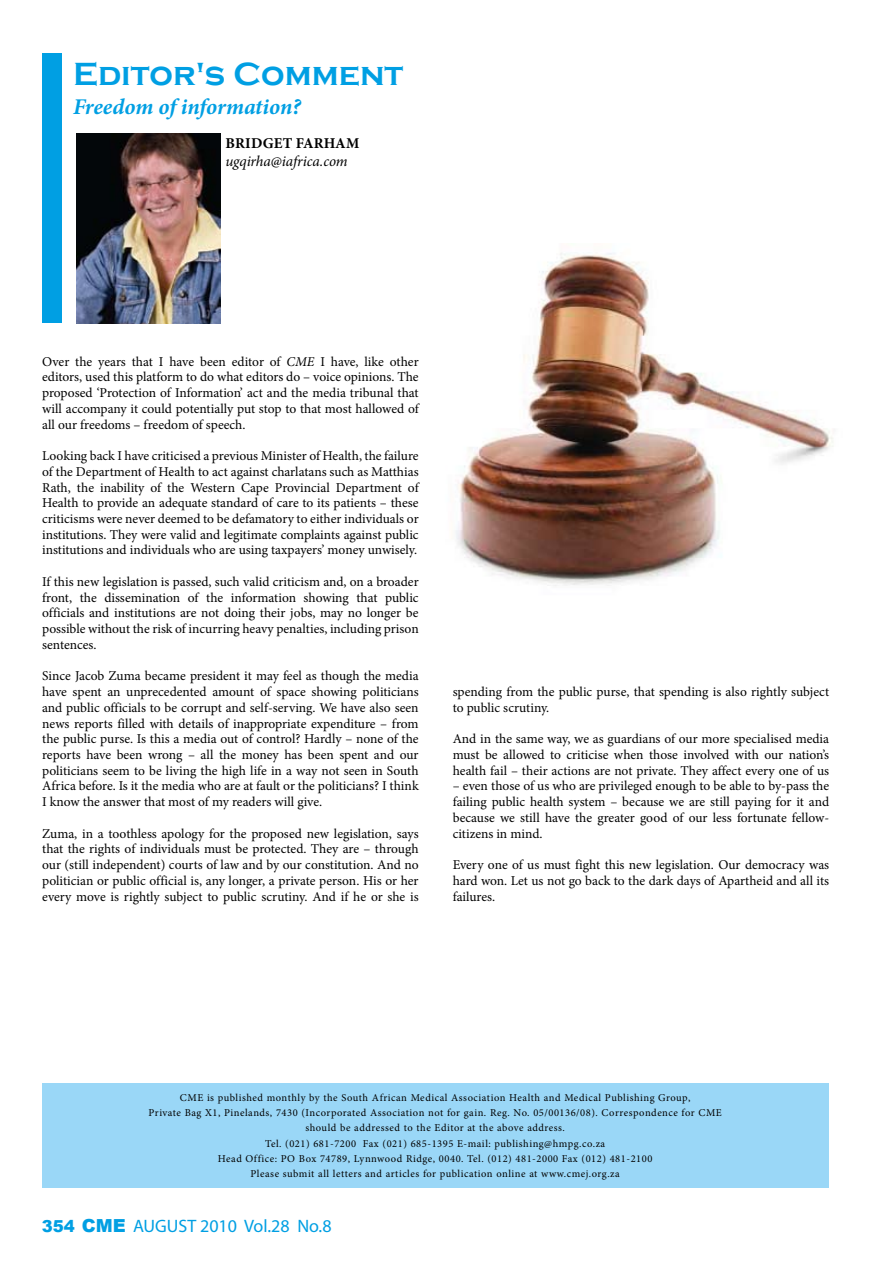
<style>
.page{position:relative;width:893px;height:1263px;background:#fff}
.page>*{position:absolute;margin:0;border:0;box-sizing:border-box;transform-origin:0 0}
.t1{font:700 33px "Copperplate Gothic";color:#009fe3}
.t2{font:italic 700 22.5px "Minion Pro";letter-spacing:-.005em;color:#009fe3}
.t3{font:18px "Myriad";color:#009fe3}
.t4{font:italic 15px "Minion Pro";letter-spacing:-.005em;color:#000}
.t5{font:700 15px "Minion Pro";letter-spacing:.01em;color:#000}
.t6{font:13.5px/15.8px "Minion Pro";color:#000;text-align:justify}
.t7{font:10.5px/15px "Minion Pro";letter-spacing:.05em;color:#000;text-align:center}
.s1{font-style:italic}
.s2{font-family:"Arial";font-weight:900;font-size:16.5px}
.s3{font-family:"Arial";font-weight:900}
</style>
<div class="page">
<div style="left:42px;top:54px;width:20px;height:269px;background:#009fe3"></div>
<img style="left:76px;top:133px;width:144px;height:190px">
<div style="left:42px;top:1083px;width:787px;height:104px;background:#9ad7f7"></div>
<img style="left:456px;top:253px;width:377px;height:333px">
<h1 class="t1" style="left:73px;top:56px;width:332px">Editor's Comment</h1>
<h2 class="t2" style="left:73px;top:91px;width:229px">Freedom of information?</h2>
<p class="t5" style="left:226px;top:133px;width:135px">BRIDGET FARHAM</p>
<p class="t4" style="left:225px;top:151px;width:124px">ugqirha@iafrica.com</p>
<p class="t6" style="left:42px;top:354px;width:378px">Over the years that I have been editor of <span class="s1">CME</span> I have, like other editors, used this platform to do what editors do – voice opinions. The proposed ‘Protection of Information’ act and the media tribunal that will accompany it could potentially put stop to that most hallowed of all our freedoms – freedom of speech.</p>
<p class="t6" style="left:42px;top:448px;width:378px">Looking back I have criticised a previous Minister of Health, the failure of the Department of Health to act against charlatans such as Matthias Rath, the inability of the Western Cape Provincial Department of Health to provide an adequate standard of care to its patients – these criticisms were never deemed to be defamatory to either individuals or institutions. They were valid and legitimate complaints against public institutions and individuals who are using taxpayers’ money unwisely.</p>
<p class="t6" style="left:42px;top:574px;width:378px">If this new legislation is passed, such valid criticism and, on a broader front, the dissemination of the information showing that public officials and institutions are not doing their jobs, may no longer be possible without the risk of incurring heavy penalties, including prison sentences.</p>
<p class="t6" style="left:42px;top:668px;width:378px">Since Jacob Zuma became president it may feel as though the media have spent an unprecedented amount of space showing politicians and public officials to be corrupt and self-serving. We have also seen news reports filled with details of inappropriate expenditure – from the public purse. Is this a media out of control? Hardly – none of the reports have been wrong – all the money has been spent and our politicians seem to be living the high life in a way not seen in South Africa before. Is it the media who are at fault or the politicians? I think I know the answer that most of my readers will give.</p>
<p class="t6" style="left:42px;top:825px;width:378px">Zuma, in a toothless apology for the proposed new legislation, says that the rights of individuals must be protected. They are – through our (still independent) courts of law and by our constitution. And no politician or public official is, any longer, a private person. His or her every move is rightly subject to public scrutiny. And if he or she is</p>
<p class="t6" style="left:453px;top:684px;width:378px">spending from the public purse, that spending is also rightly subject to public scrutiny.</p>
<p class="t6" style="left:453px;top:731px;width:378px">And in the same way, we as guardians of our more specialised media must be allowed to criticise when those involved with our nation’s health fail – their actions are not private. They affect every one of us</p>
<p class="t6" style="left:453px;top:778px;width:378px">– even those of us who are privileged enough to be able to by-pass the failing public health system – because we are still paying for it and because we still have the greater good of our less fortunate fellow&shy;citizens in mind.</p>
<p class="t6" style="left:453px;top:857px;width:378px">Every one of us must fight this new legislation. Our democracy was hard won. Let us not go back to the dark days of Apartheid and all its failures.</p>
<p class="t7" style="left:148px;top:1091px;width:575px">CME is published monthly by the South African Medical Association Health and Medical Publishing Group,<br>Private Bag X1, Pinelands, 7430 (Incorporated Association not for gain. Reg. No. 05/00136/08). Correspondence for CME should be addressed to the Editor at the above address.<br>Tel. (021) 681-7200 Fax (021) 685-1395 E-mail: publishing@hmpg.co.za<br>Head Office: PO Box 74789, Lynnwood Ridge, 0040. Tel. (012) 481-2000 Fax (012) 481-2100<br>Please submit all letters and articles for publication online at www.cmej.org.za</p>
<h3 class="t3" style="left:42px;top:1217px;width:291px"><span class="s2">354</span> <span class="s3">CME</span> AUGUST 2010 Vol.28 No.8</h3>
</div>
